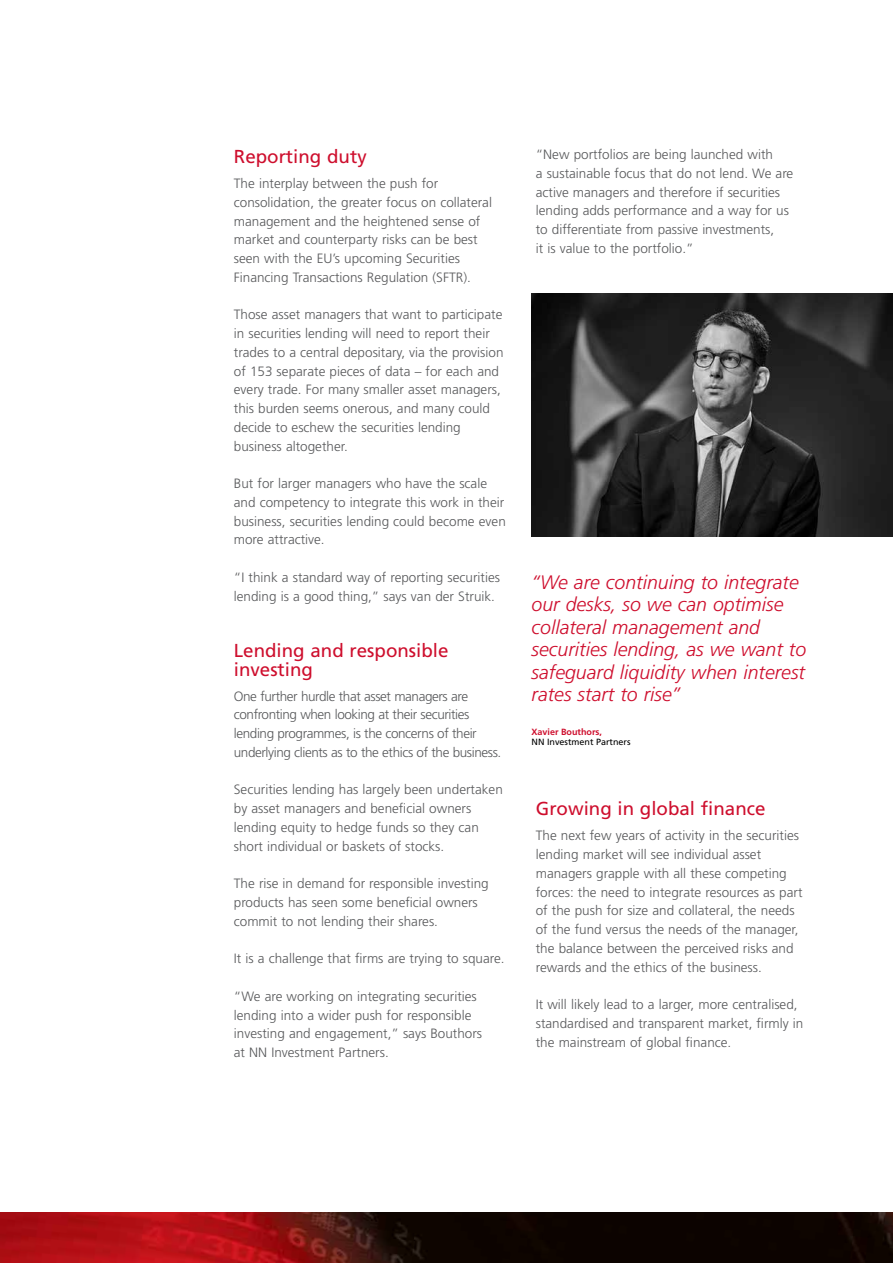
<style>
.page{position:relative;width:893px;height:1263px;background:#fff}
.page>*{position:absolute;margin:0;border:0;box-sizing:border-box;transform-origin:0 0}
.t1{font:italic 300 19.5px/22.5px "Frutiger LT Std";color:#ce0e2d}
.t2{font:18.75px/18.8px "Frutiger LT Std";color:#ce0e2d}
.t3{font:300 13.5px/18.8px "Frutiger LT Std";color:#58595b}
.t4{font:300 13.5px/18.8px "Frutiger LT Std";letter-spacing:-.03em;color:#58595b}
.t5{font:9px "Frutiger LT Std";color:#000}
.t6{font:700 9px "Frutiger LT Std";color:#ce0e2d}
</style>
<div class="page">
<img style="left:0;top:1213px;width:893px;height:50px">
<img style="left:531px;top:293px;width:362px;height:243px">
<h2 class="t2" style="left:234px;top:147px;width:134px">Reporting duty</h2>
<p class="t3" style="left:234px;top:174px;width:260px">The interplay between the push for consolidation, the greater focus on collateral management and the heightened sense of market and counterparty risks can be best seen with the EU’s upcoming Securities Financing Transactions Regulation (SFTR).</p>
<p class="t3" style="left:234px;top:305px;width:271px">Those asset managers that want to participate in securities lending will need to report their trades to a central depositary, via the provision of 153 separate pieces of data – for each and every trade. For many smaller asset managers, this burden seems onerous, and many could decide to eschew the securities lending business altogether.</p>
<p class="t3" style="left:234px;top:474px;width:273px">But for larger managers who have the scale and competency to integrate this work in their business, securities lending could become even more attractive.</p>
<p class="t3" style="left:234px;top:568px;width:268px">“I think a standard way of reporting securities lending is a good thing,” says van der Struik.</p>
<h2 class="t2" style="left:234px;top:641px;width:216px">Lending and responsible investing</h2>
<p class="t4" style="left:234px;top:687px;width:269px">One further hurdle that asset managers are confronting when looking at their securities lending programmes, is the concerns of their underlying clients as to the ethics of the business.</p>
<p class="t3" style="left:234px;top:781px;width:270px">Securities lending has largely been undertaken by asset managers and beneficial owners lending equity to hedge funds so they can short individual or baskets of stocks.</p>
<p class="t3" style="left:234px;top:874px;width:256px">The rise in demand for responsible investing products has seen some beneficial owners commit to not lending their shares.</p>
<p class="t3" style="left:234px;top:949px;width:272px">It is a challenge that firms are trying to square.</p>
<p class="t3" style="left:234px;top:987px;width:250px">“We are working on integrating securities lending into a wider push for responsible investing and engagement,” says Bouthors at NN Investment Partners.</p>
<p class="t3" style="left:536px;top:145px;width:259px">“New portfolios are being launched with<br>a sustainable focus that do not lend. We are active managers and therefore if securities lending adds performance and a way for us to differentiate from passive investments,<br>it is value to the portfolio.”</p>
<h1 class="t1" style="left:531px;top:571px;width:276px">“We are continuing to integrate our desks, so we can optimise collateral management and securities lending, as we want to safeguard liquidity when interest rates start to rise”</h1>
<p class="t6" style="left:531px;top:726px;width:72px">Xavier Bouthors,</p>
<p class="t5" style="left:531px;top:737px;width:101px">NN Investment Partners</p>
<h2 class="t2" style="left:536px;top:799px;width:231px">Growing in global finance</h2>
<p class="t3" style="left:536px;top:826px;width:268px">The next few years of activity in the securities lending market will see individual asset managers grapple with all these competing forces: the need to integrate resources as part of the push for size and collateral, the needs of the fund versus the needs of the manager, the balance between the perceived risks and rewards and the ethics of the business.</p>
<p class="t3" style="left:536px;top:995px;width:269px">It will likely lead to a larger, more centralised, standardised and transparent market, firmly in the mainstream of global finance.</p>
</div>
